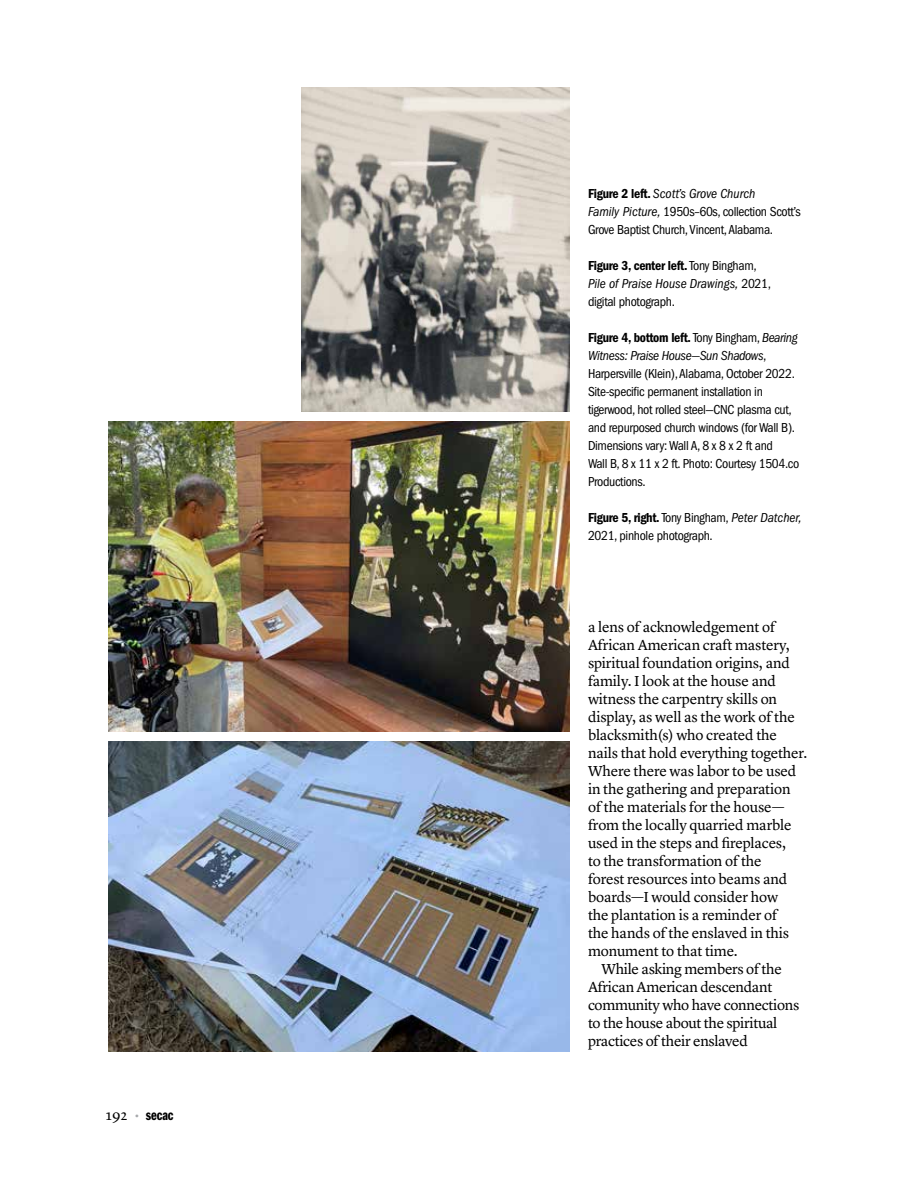
<style>
.page{position:relative;width:918px;height:1188px;background:#fff}
.page>*{position:absolute;margin:0;border:0;box-sizing:border-box;transform-origin:0 0}
.t1{font:15px "Lyon Text";letter-spacing:-.01em;color:#000}
.t2{font:15px "ITC Franklin Gothic Std Dm Cp";color:#000}
.t3{font:condensed 13.5px/18px "ITC Franklin Gothic Std";letter-spacing:-.025em;color:#000}
.t4{font:13.5px "ITC Franklin Gothic Std Dm Cd";letter-spacing:-.025em;color:#000}
.t5{font:italic condensed 13.5px/18px "ITC Franklin Gothic Std";color:#000}
.s1{font-family:"Lyon Text"}
.s2{font-family:"Lyon Text";color:#a7a9ac}
.s3{font-family:"ITC Franklin Gothic Std Dm Cd";font-stretch:normal}
.s4{font-style:italic}
.s5{font-family:"ITC Franklin Gothic Std";font-stretch:condensed}
.s6{font-style:normal}
.s7{font-family:"ITC Franklin Gothic Std";font-style:italic;font-stretch:condensed}
</style>
<div class="page">
<img style="left:301px;top:87px;width:269px;height:325px">
<img style="left:108px;top:741px;width:462px;height:311px">
<img style="left:108px;top:421px;width:462px;height:311px">
<p class="t2" style="left:106px;top:1107px;width:69px"><span class="s1">192</span> <span class="s2">•</span> secac</p>
<p class="t3" style="left:588px;top:185px;width:214px"><span class="s3">Figure 2 left.</span> <span class="s4">Scott’s Grove Church<br>Family Picture,</span> 1950s–60s, collection Scott’s<br>Grove Baptist Church, Vincent, Alabama.</p>
<p class="t4" style="left:588px;top:258px;width:170px">Figure 3, center left. <span class="s5">Tony Bingham,</span></p>
<p class="t5" style="left:588px;top:275px;width:184px">Pile of Praise House Drawings, <span class="s6">2021, digital photograph.</span></p>
<p class="t4" style="left:588px;top:330px;width:211px">Figure 4, bottom left. <span class="s5">Tony Bingham,</span> <span class="s7">Bearing</span></p>
<p class="t3" style="left:588px;top:347px;width:213px"><span class="s4">Witness: Praise House—Sun Shadows</span>, Harpersville (Klein), Alabama, October 2022.<br>Site-specific permanent installation in tigerwood, hot rolled steel—CNC plasma cut, and repurposed church windows (for Wall B).<br>Dimensions vary: Wall A, 8 x 8 x 2 ft and<br>Wall B, 8 x 11 x 2 ft. Photo: Courtesy 1504.co Productions.</p>
<p class="t4" style="left:588px;top:510px;width:215px">Figure 5, right. <span class="s5">Tony Bingham,</span> <span class="s7">Peter Datcher,</span></p>
<p class="t3" style="left:588px;top:527px;width:126px">2021, pinhole photograph.</p>
<p class="t1" style="left:588px;top:616px;width:189px">a lens of acknowledgement of</p>
<p class="t1" style="left:588px;top:634px;width:203px">African American craft mastery,</p>
<p class="t1" style="left:588px;top:652px;width:204px">spiritual foundation origins, and</p>
<p class="t1" style="left:588px;top:670px;width:190px">family. I look at the house and</p>
<p class="t1" style="left:588px;top:688px;width:191px">witness the carpentry skills on</p>
<p class="t1" style="left:588px;top:706px;width:208px">display, as well as the work of the</p>
<p class="t1" style="left:588px;top:724px;width:191px">blacksmith(s) who created the</p>
<p class="t1" style="left:588px;top:742px;width:221px">nails that hold everything together.</p>
<p class="t1" style="left:588px;top:760px;width:210px">Where there was labor to be used</p>
<p class="t1" style="left:588px;top:778px;width:204px">in the gathering and preparation</p>
<p class="t1" style="left:588px;top:796px;width:198px">of the materials for the house—</p>
<p class="t1" style="left:588px;top:814px;width:205px">from the locally quarried marble</p>
<p class="t1" style="left:588px;top:832px;width:200px">used in the steps and fireplaces,</p>
<p class="t1" style="left:588px;top:850px;width:175px">to the transformation of the</p>
<p class="t1" style="left:588px;top:868px;width:201px">forest resources into beams and</p>
<p class="t1" style="left:588px;top:886px;width:192px">boards—I would consider how</p>
<p class="t1" style="left:588px;top:904px;width:191px">the plantation is a reminder of</p>
<p class="t1" style="left:588px;top:922px;width:203px">the hands of the enslaved in this</p>
<p class="t1" style="left:588px;top:940px;width:151px">monument to that time.</p>
<p class="t1" style="left:602px;top:958px;width:182px">While asking members of the</p>
<p class="t1" style="left:588px;top:976px;width:186px">African American descendant</p>
<p class="t1" style="left:588px;top:994px;width:213px">community who have connections</p>
<p class="t1" style="left:588px;top:1012px;width:191px">to the house about the spiritual</p>
<p class="t1" style="left:588px;top:1030px;width:161px">practices of their enslaved</p>
</div>
